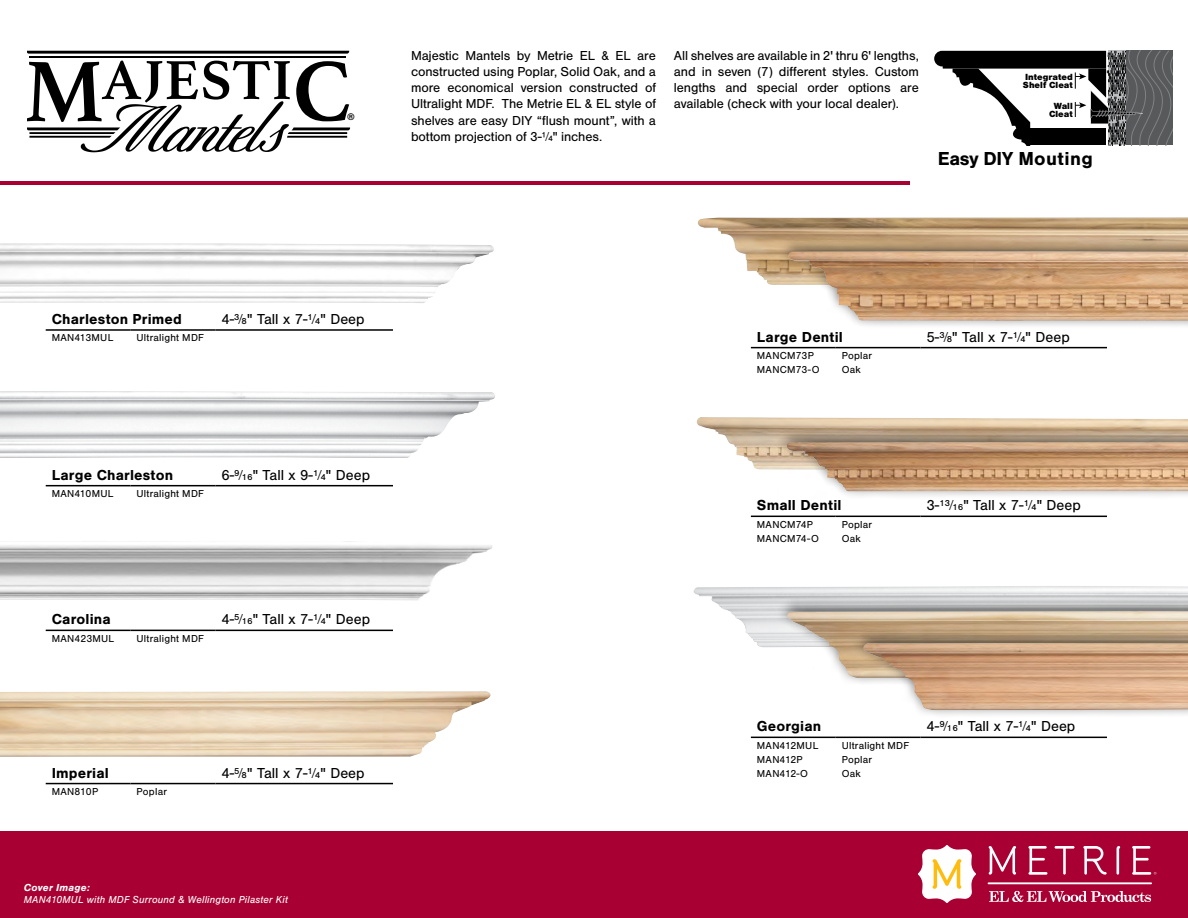
<style>
.page{position:relative;width:1188px;height:918px;background:#fff}
.page>*{position:absolute;margin:0;border:0;box-sizing:border-box;transform-origin:0 0}
.t1{font:700 19.5px "Nimbus San";letter-spacing:.015em;color:#000}
.t2{font:15px "Nimbus San";color:#000}
.t3{font:700 15px "Nimbus San";letter-spacing:.01em;color:#000}
.t4{font:13.5px/16.2px "Nimbus San";letter-spacing:-.005em;color:#000;text-align:justify}
.t5{font:10.5px "Nimbus San";letter-spacing:.025em;color:#000}
.t6{font:italic 10.5px "Nimbus San";letter-spacing:.02em;color:#fff}
.t7{font:italic 700 10.5px "Nimbus San";letter-spacing:.015em;color:#fff}
.t8{font:700 9.9px "Nimbus San";color:#000}
.t9{font:900 9.15px/8.6px "Nimbus San";color:#000}
</style>
<div class="page">
<hr style="left:0;top:182px;width:910px;height:3px;background:#a90034">
<div style="left:0;top:832px;width:1188px;height:86px;background:#a90034"></div>
<svg style="left:27px;top:51px;width:322px;height:3px"></svg>
<hr style="left:29px;top:56px;width:317px;height:2px;background:#000">
<svg style="left:27px;top:61px;width:323px;height:91px"></svg>
<hr style="left:46px;top:329px;width:85px;height:2px;background:#000">
<hr style="left:131px;top:329px;width:84px;height:2px;background:#000">
<hr style="left:215px;top:329px;width:178px;height:2px;background:#000">
<hr style="left:46px;top:630px;width:85px;height:1px;background:#000">
<hr style="left:131px;top:630px;width:84px;height:1px;background:#000">
<hr style="left:215px;top:630px;width:178px;height:1px;background:#000">
<img style="left:693px;top:586px;width:495px;height:61px">
<div style="left:776px;top:596px;width:412px;height:91px;background:#000;opacity:.6"></div>
<img style="left:785px;top:611px;width:403px;height:67px">
<div style="left:852px;top:628px;width:336px;height:91px;background:#000;opacity:.6"></div>
<img style="left:860px;top:643px;width:328px;height:67px">
<hr style="left:751px;top:737px;width:85px;height:1px;background:#000">
<hr style="left:836px;top:737px;width:85px;height:1px;background:#000">
<hr style="left:921px;top:737px;width:186px;height:1px;background:#000">
<img style="left:697px;top:218px;width:491px;height:67px">
<div style="left:778px;top:236px;width:410px;height:94px;background:#000;opacity:.6"></div>
<img style="left:787px;top:251px;width:401px;height:70px">
<hr style="left:751px;top:347px;width:85px;height:1px;background:#000">
<hr style="left:836px;top:347px;width:85px;height:1px;background:#000">
<hr style="left:921px;top:347px;width:186px;height:1px;background:#000">
<img style="left:696px;top:417px;width:492px;height:53px">
<div style="left:775px;top:427px;width:413px;height:73px;background:#000;opacity:.6"></div>
<img style="left:784px;top:442px;width:404px;height:49px">
<hr style="left:751px;top:516px;width:85px;height:1px;background:#000">
<hr style="left:836px;top:516px;width:85px;height:1px;background:#000">
<hr style="left:921px;top:516px;width:186px;height:1px;background:#000">
<img style="left:0;top:691px;width:491px;height:66px">
<hr style="left:46px;top:783px;width:85px;height:1px;background:#000">
<hr style="left:131px;top:783px;width:84px;height:1px;background:#000">
<hr style="left:215px;top:783px;width:178px;height:1px;background:#000">
<hr style="left:46px;top:485px;width:85px;height:1px;background:#000">
<hr style="left:131px;top:485px;width:84px;height:1px;background:#000">
<hr style="left:215px;top:485px;width:178px;height:1px;background:#000">
<svg style="left:934px;top:51px;width:239px;height:95px"></svg>
<svg style="left:989px;top:891px;width:162px;height:11px"></svg>
<hr style="left:988px;top:882px;width:164px;height:2px;background:#fff">
<svg style="left:1028px;top:846px;width:19px;height:29px"></svg>
<svg style="left:1055px;top:846px;width:20px;height:29px"></svg>
<svg style="left:1083px;top:846px;width:24px;height:29px"></svg>
<svg style="left:1117px;top:846px;width:3px;height:29px"></svg>
<svg style="left:1132px;top:846px;width:24px;height:29px"></svg>
<svg style="left:989px;top:846px;width:27px;height:29px"></svg>
<svg style="left:918px;top:845px;width:58px;height:58px"></svg>
<p class="t8" style="left:347px;top:111px;width:9px">®</p>
<p class="t4" style="left:411px;top:47px;width:246px">Majestic Mantels by Metrie EL &amp; EL are constructed using Poplar, Solid Oak, and a more economical version constructed of Ultralight MDF. The Metrie EL &amp; EL style of shelves are easy DIY “flush mount”, with a bottom projection of 3-¼" inches.</p>
<p class="t4" style="left:674px;top:47px;width:246px">All shelves are available in 2' thru 6' lengths, and in seven (7) different styles. Custom lengths and special order options are available (check with your local dealer).</p>
<p class="t9" style="left:1023px;top:72px;width:51px">Integrated<br>Shelf Cleat</p>
<p class="t9" style="left:1049px;top:102px;width:25px;line-height:7.9px;text-align:center">Wall<br>Cleat</p>
<h1 class="t1" style="left:938px;top:148px;width:156px">Easy DIY Mouting</h1>
<p class="t3" style="left:52px;top:311px;width:132px">Charleston Primed</p>
<p class="t2" style="left:221px;top:311px;width:145px">4-⅜" Tall x 7-¼" Deep</p>
<p class="t5" style="left:52px;top:332px;width:63px">MAN413MUL</p>
<p class="t5" style="left:137px;top:332px;width:69px">Ultralight MDF</p>
<p class="t3" style="left:52px;top:466px;width:123px">Large Charleston</p>
<p class="t2" style="left:221px;top:466px;width:150px">6-⁹⁄₁₆" Tall x 9-¼" Deep</p>
<p class="t5" style="left:52px;top:488px;width:63px">MAN410MUL</p>
<p class="t5" style="left:137px;top:488px;width:69px">Ultralight MDF</p>
<p class="t3" style="left:52px;top:611px;width:61px">Carolina</p>
<p class="t2" style="left:221px;top:611px;width:150px">4-⁵⁄₁₆" Tall x 7-¼" Deep</p>
<p class="t5" style="left:52px;top:632px;width:64px">MAN423MUL</p>
<p class="t5" style="left:137px;top:632px;width:69px">Ultralight MDF</p>
<p class="t3" style="left:52px;top:764px;width:59px">Imperial</p>
<p class="t2" style="left:221px;top:764px;width:145px">4-⅝" Tall x 7-¼" Deep</p>
<p class="t5" style="left:52px;top:786px;width:48px">MAN810P</p>
<p class="t5" style="left:137px;top:786px;width:32px">Poplar</p>
<p class="t7" style="left:24px;top:881px;width:68px">Cover Image:</p>
<p class="t6" style="left:24px;top:894px;width:266px">MAN410MUL with MDF Surround &amp; Wellington Pilaster Kit</p>
<p class="t3" style="left:757px;top:328px;width:88px">Large Dentil</p>
<p class="t2" style="left:927px;top:328px;width:145px">5-⅜" Tall x 7-¼" Deep</p>
<p class="t5" style="left:757px;top:350px;width:59px">MANCM73P</p>
<p class="t5" style="left:842px;top:350px;width:32px">Poplar</p>
<p class="t5" style="left:757px;top:364px;width:64px">MANCM73-O</p>
<p class="t5" style="left:842px;top:364px;width:21px">Oak</p>
<p class="t3" style="left:757px;top:497px;width:86px">Small Dentil</p>
<p class="t2" style="left:927px;top:497px;width:156px">3-¹³⁄₁₆" Tall x 7-¼" Deep</p>
<p class="t5" style="left:757px;top:518px;width:58px">MANCM74P</p>
<p class="t5" style="left:842px;top:518px;width:32px">Poplar</p>
<p class="t5" style="left:757px;top:533px;width:63px">MANCM74-O</p>
<p class="t5" style="left:842px;top:533px;width:21px">Oak</p>
<p class="t3" style="left:757px;top:718px;width:66px">Georgian</p>
<p class="t2" style="left:927px;top:718px;width:150px">4-⁹⁄₁₆" Tall x 7-¼" Deep</p>
<p class="t5" style="left:757px;top:739px;width:63px">MAN412MUL</p>
<p class="t5" style="left:842px;top:739px;width:69px">Ultralight MDF</p>
<p class="t5" style="left:757px;top:754px;width:47px">MAN412P</p>
<p class="t5" style="left:842px;top:754px;width:32px">Poplar</p>
<p class="t5" style="left:757px;top:768px;width:53px">MAN412-O</p>
<p class="t5" style="left:842px;top:768px;width:21px">Oak</p>
</div>
